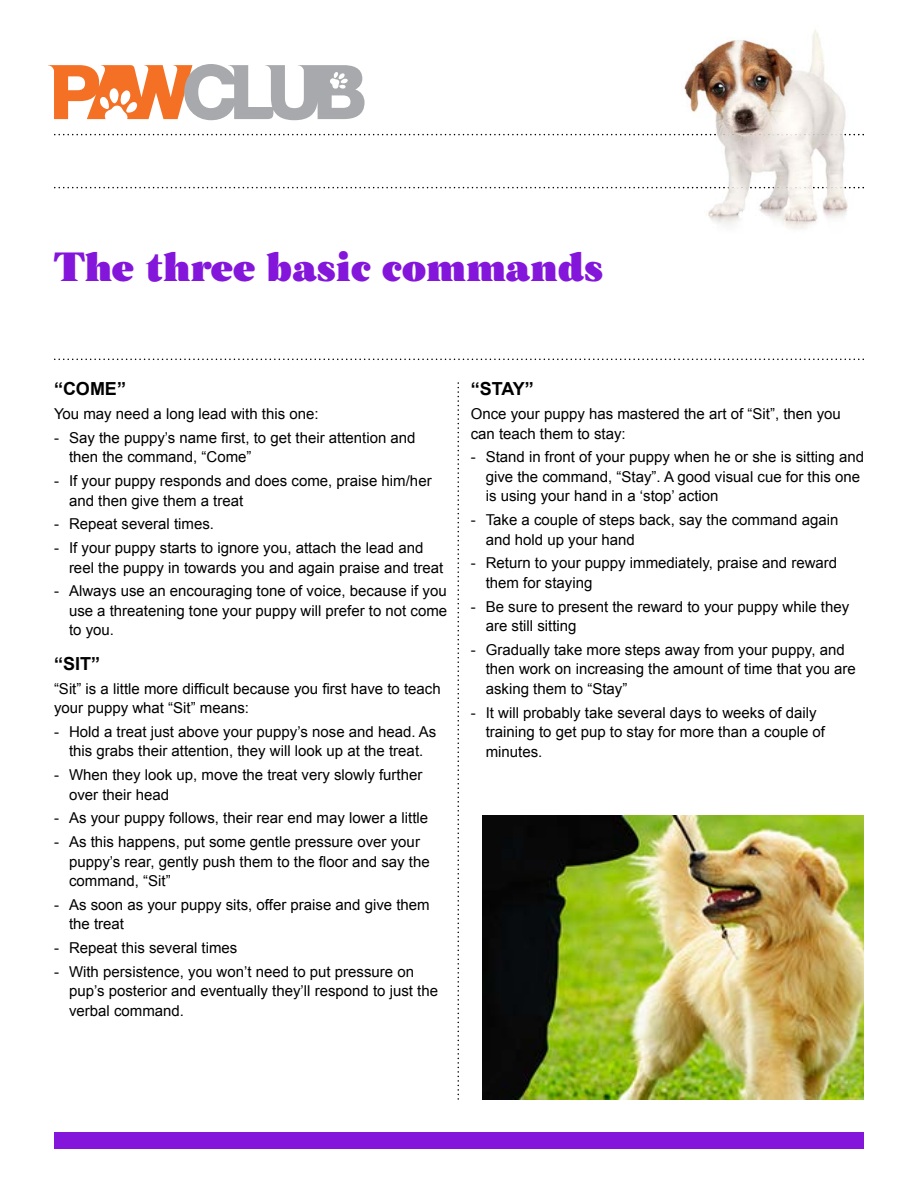
<style>
.page{position:relative;width:918px;height:1188px;background:#fff}
.page>*{position:absolute;margin:0;border:0;box-sizing:border-box;transform-origin:0 0}
.t1{font:37.5px "Branca Poster One";color:#8416db}
.t2{font:700 18px "Arial";color:#000}
.t3{font:15px/19.5px "Arial";color:#000}
</style>
<div class="page">
<svg style="left:48px;top:64px;width:317px;height:56px"></svg>
<div style="left:54px;top:1132px;width:810px;height:17px;background:#8416db"></div>
<svg style="left:54px;top:359px;width:810px;height:1px"></svg>
<svg style="left:458px;top:382px;width:1px;height:718px"></svg>
<img style="left:482px;top:815px;width:382px;height:285px">
<img style="left:683px;top:30px;width:181px;height:199px">
<svg style="left:54px;top:187px;width:810px;height:1px"></svg>
<svg style="left:54px;top:134px;width:810px;height:1px"></svg>
<h1 class="t1" style="left:54px;top:240px;width:551px">The three basic commands</h1>
<p class="t2" style="left:54px;top:377px;width:73px">“COME”</p>
<p class="t3" style="left:54px;top:404px;width:266px">You may need a long lead with this one:</p>
<p class="t3" style="left:69px;top:428px;width:348px;text-indent:-15px">- Say the puppy’s name first, to get their attention and then the command, “Come”</p>
<p class="t3" style="left:69px;top:471px;width:364px;text-indent:-15px">- If your puppy responds and does come, praise him/her and then give them a treat</p>
<p class="t3" style="left:54px;top:515px;width:162px">- Repeat several times.</p>
<p class="t3" style="left:69px;top:538px;width:376px;text-indent:-15px">- If your puppy starts to ignore you, attach the lead and reel the puppy in towards you and again praise and treat</p>
<p class="t3" style="left:69px;top:582px;width:380px;text-align:justify;text-indent:-15px">- Always use an encouraging tone of voice, because if you use a threatening tone your puppy will prefer to not come to you.</p>
<p class="t2" style="left:54px;top:652px;width:48px">“SIT”</p>
<p class="t3" style="left:54px;top:679px;width:388px">“Sit” is a little more difficult because you first have to teach your puppy what “Sit” means:</p>
<p class="t3" style="left:54px;top:722px;width:384px;text-align:center">- Hold a treat just above your puppy’s nose and head. As this grabs their attention, they will look up at the treat.</p>
<p class="t3" style="left:69px;top:765px;width:355px;text-indent:-15px">- When they look up, move the treat very slowly further over their head</p>
<p class="t3" style="left:54px;top:809px;width:376px">- As your puppy follows, their rear end may lower a little</p>
<p class="t3" style="left:69px;top:832px;width:362px;text-indent:-15px">- As this happens, put some gentle pressure over your puppy’s rear, gently push them to the floor and say the command, “Sit”</p>
<p class="t3" style="left:69px;top:895px;width:362px;text-indent:-15px">- As soon as your puppy sits, offer praise and give them the treat</p>
<p class="t3" style="left:54px;top:938px;width:185px">- Repeat this several times</p>
<p class="t3" style="left:69px;top:962px;width:371px;text-indent:-15px">- With persistence, you won’t need to put pressure on pup’s posterior and eventually they’ll respond to just the verbal command.</p>
<p class="t2" style="left:471px;top:377px;width:65px">“STAY”</p>
<p class="t3" style="left:471px;top:404px;width:372px">Once your puppy has mastered the art of “Sit”, then you can teach them to stay:</p>
<p class="t3" style="left:486px;top:448px;width:380px;text-indent:-15px">- Stand in front of your puppy when he or she is sitting and give the command, “Stay”. A good visual cue for this one is using your hand in a ‘stop’ action</p>
<p class="t3" style="left:486px;top:510px;width:354px;text-indent:-15px">- Take a couple of steps back, say the command again and hold up your hand</p>
<p class="t3" style="left:486px;top:554px;width:353px;text-indent:-15px">- Return to your puppy immediately, praise and reward them for staying</p>
<p class="t3" style="left:486px;top:597px;width:365px;text-indent:-15px">- Be sure to present the reward to your puppy while they are still sitting</p>
<p class="t3" style="left:486px;top:640px;width:372px;text-indent:-15px">- Gradually take more steps away from your puppy, and then work on increasing the amount of time that you are asking them to “Stay”</p>
<p class="t3" style="left:486px;top:703px;width:341px;text-indent:-15px">- It will probably take several days to weeks of daily training to get pup to stay for more than a couple of minutes.</p>
</div>
